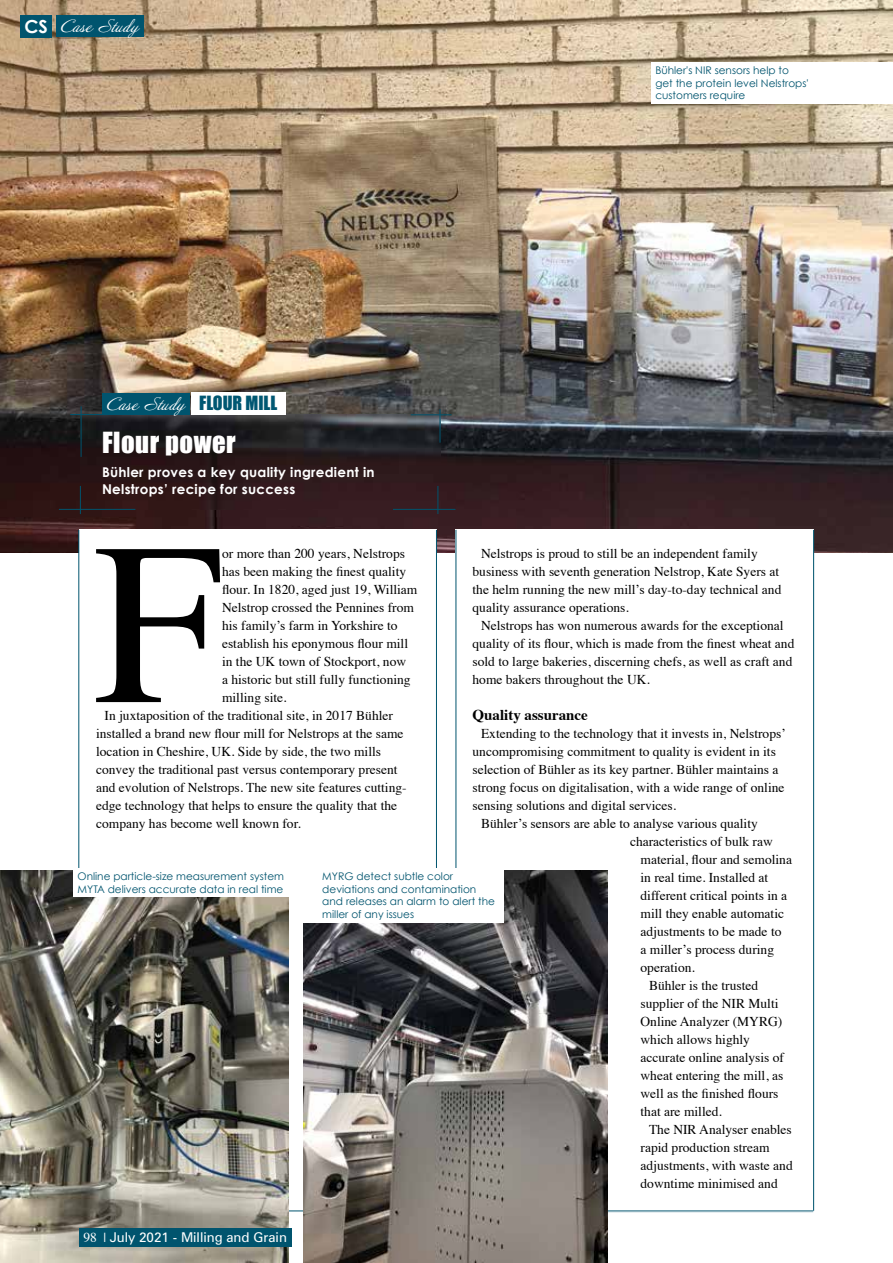
<style>
.page{position:relative;width:893px;height:1263px;background:#fff}
.page>*{position:absolute;margin:0;border:0;box-sizing:border-box;transform-origin:0 0}
.t1{font:231.15px "Times";color:#000}
.t2{font:26.7px "Impact";letter-spacing:.02em;color:#fff}
.t3{font:700 18px "Century Gothic";color:#fff}
.t4{font:16.05px "Annabelle JF";color:#fff}
.t5{font:700 15px "Times";color:#000}
.t6{font:13.5px/18px "Times";color:#000}
.t7{font:700 13.5px/16.2px "Century Gothic";letter-spacing:.02em;color:#fff}
.t8{font:13.5px "Zurich BT";color:#fff}
.t9{font:10.5px/12.6px "Century Gothic";color:#00546e}
.s1{font-family:"Impact";font-size:18px;color:#005772}
.s2{font-family:"Times"}
</style>
<div class="page">
<img style="left:0;top:0;width:893px;height:552px">
<img style="left:81px;top:415px;width:359px;height:94px">
<div style="left:455px;top:530px;width:359px;height:682px;background:#fff"></div>
<div style="left:56px;top:16px;width:87px;height:21px;background:#00546e"></div>
<div style="left:191px;top:392px;width:94px;height:23px;background:#fff"></div>
<div style="left:102px;top:393px;width:87px;height:22px;background:#00546e"></div>
<hr style="left:81px;top:406px;width:1px;height:51px;background:#00546e">
<hr style="left:70px;top:414px;width:39px;height:1px;background:#00546e">
<hr style="left:440px;top:409px;width:1px;height:34px;background:#00546e">
<hr style="left:411px;top:414px;width:41px;height:1px;background:#00546e">
<svg style="left:438px;top:486px;width:1px;height:28px"></svg>
<hr style="left:393px;top:509px;width:62px;height:1px;background:#00546e">
<svg style="left:80px;top:486px;width:1px;height:28px"></svg>
<hr style="left:59px;top:509px;width:76px;height:1px;background:#00546e">
<div style="left:79px;top:530px;width:358px;height:682px;background:#fff"></div>
<hr style="left:78px;top:530px;width:1px;height:681px;background:#00546e">
<hr style="left:79px;top:1210px;width:357px;height:1px;background:#00546e">
<hr style="left:436px;top:530px;width:1px;height:681px;background:#00546e">
<div style="left:651px;top:62px;width:242px;height:42px;background:#fff"></div>
<hr style="left:456px;top:530px;width:1px;height:681px;background:#00546e">
<hr style="left:456px;top:1210px;width:357px;height:1px;background:#00546e">
<hr style="left:813px;top:530px;width:1px;height:681px;background:#00546e">
<img style="left:304px;top:871px;width:303px;height:392px">
<div style="left:304px;top:868px;width:200px;height:54px;background:#fff"></div>
<img style="left:0;top:871px;width:288px;height:392px">
<div style="left:79px;top:1228px;width:212px;height:18px;background:#00546e"></div>
<div style="left:73px;top:868px;width:219px;height:29px;background:#fff"></div>
<div style="left:20px;top:16px;width:32px;height:22px;background:#00546e"></div>
<h3 class="t3" style="left:25px;top:15px;width:25px">CS</h3>
<p class="t4" style="left:61px;top:16px;width:79px">Case Study</p>
<p class="t9" style="left:655px;top:64px;width:155px">Bühler's NIR sensors help to get the protein level Nelstrops' customers require</p>
<p class="t4" style="left:107px;top:394px;width:172px">Case Study <span class="s1">FLOUR MILL</span></p>
<h2 class="t2" style="left:102px;top:422px;width:135px">Flour power</h2>
<p class="t7" style="left:102px;top:464px;width:274px">Bühler proves a key quality ingredient in<br>Nelstrops’ recipe for success</p>
<h1 class="t1" style="left:93px;top:408px;width:130px">F</h1>
<p class="t6" style="left:222px;top:543px;width:184px">or more than 200 years, Nelstrops</p>
<p class="t6" style="left:472px;top:543px;width:310px;text-indent:9px">Nelstrops is proud to still be an independent family business with seventh generation Nelstrop, Kate Syers at the helm running the new mill’s day-to-day technical and quality assurance operations.</p>
<p class="t6" style="left:472px;top:615px;width:323px;text-indent:9px">Nelstrops has won numerous awards for the exceptional quality of its flour, which is made from the finest wheat and sold to large bakeries, discerning chefs, as well as craft and home bakers throughout the UK.</p>
<p class="t5" style="left:472px;top:701px;width:117px">Quality assurance</p>
<p class="t6" style="left:481px;top:723px;width:306px">Extending to the technology that it invests in, Nelstrops’</p>
<p class="t6" style="left:472px;top:741px;width:305px">uncompromising commitment to quality is evident in its</p>
<p class="t6" style="left:472px;top:759px;width:307px">selection of Bühler as its key partner. Bühler maintains a</p>
<p class="t6" style="left:472px;top:777px;width:313px">strong focus on digitalisation, with a wide range of online</p>
<p class="t6" style="left:472px;top:795px;width:205px">sensing solutions and digital services.</p>
<p class="t6" style="left:481px;top:813px;width:278px">Bühler’s sensors are able to analyse various quality</p>
<p class="t6" style="left:630px;top:831px;width:144px">characteristics of bulk raw</p>
<p class="t6" style="left:640px;top:849px;width:153px">material, flour and semolina</p>
<p class="t6" style="left:640px;top:867px;width:129px">in real time. Installed at</p>
<p class="t6" style="left:640px;top:885px;width:148px">different critical points in a</p>
<p class="t6" style="left:640px;top:903px;width:145px">mill they enable automatic</p>
<p class="t6" style="left:640px;top:921px;width:142px">adjustments to be made to</p>
<p class="t6" style="left:640px;top:939px;width:135px">a miller’s process during</p>
<p class="t6" style="left:640px;top:957px;width:56px">operation.</p>
<p class="t6" style="left:649px;top:975px;width:111px">Bühler is the trusted</p>
<p class="t6" style="left:640px;top:993px;width:139px">supplier of the NIR Multi</p>
<p class="t6" style="left:640px;top:1011px;width:143px">Online Analyzer (MYRG)</p>
<p class="t6" style="left:640px;top:1029px;width:111px">which allows highly</p>
<p class="t6" style="left:640px;top:1047px;width:145px">accurate online analysis of</p>
<p class="t6" style="left:640px;top:1065px;width:144px">wheat entering the mill, as</p>
<p class="t6" style="left:640px;top:1083px;width:139px">well as the finished flours</p>
<p class="t6" style="left:640px;top:1101px;width:83px">that are milled.</p>
<p class="t6" style="left:649px;top:1119px;width:144px">The NIR Analyser enables</p>
<p class="t6" style="left:640px;top:1137px;width:130px">rapid production stream</p>
<p class="t6" style="left:640px;top:1155px;width:154px">adjustments, with waste and</p>
<p class="t6" style="left:640px;top:1173px;width:139px">downtime minimised and</p>
<p class="t6" style="left:222px;top:561px;width:186px">has been making the finest quality</p>
<p class="t6" style="left:222px;top:579px;width:197px">flour. In 1820, aged just 19, William</p>
<p class="t6" style="left:222px;top:597px;width:193px">Nelstrop crossed the Pennines from</p>
<p class="t6" style="left:222px;top:615px;width:177px">his family’s farm in Yorkshire to</p>
<p class="t6" style="left:222px;top:633px;width:188px">establish his eponymous flour mill</p>
<p class="t6" style="left:222px;top:651px;width:186px">in the UK town of Stockport, now</p>
<p class="t6" style="left:222px;top:669px;width:190px">a historic but still fully functioning</p>
<p class="t6" style="left:222px;top:687px;width:66px">milling site.</p>
<p class="t6" style="left:105px;top:705px;width:290px">In juxtaposition of the traditional site, in 2017 Bühler</p>
<p class="t6" style="left:96px;top:723px;width:309px">installed a brand new flour mill for Nelstrops at the same</p>
<p class="t6" style="left:96px;top:741px;width:286px">location in Cheshire, UK. Side by side, the two mills</p>
<p class="t6" style="left:96px;top:759px;width:303px">convey the traditional past versus contemporary present</p>
<p class="t6" style="left:96px;top:777px;width:312px">and evolution of Nelstrops. The new site features cutting-</p>
<p class="t6" style="left:96px;top:795px;width:303px">edge technology that helps to ensure the quality that the</p>
<p class="t6" style="left:96px;top:813px;width:206px">company has become well known for.</p>
<p class="t9" style="left:78px;top:870px;width:208px">Online particle-size measurement system<br>MYTA delivers accurate data in real time</p>
<p class="t9" style="left:322px;top:870px;width:174px">MYRG detect subtle color deviations and contamination and releases an alarm to alert the miller of any issues</p>
<p class="t8" style="left:83px;top:1229px;width:205px"><span class="s2">98 |</span> July 2021 - Milling and Grain</p>
</div>
